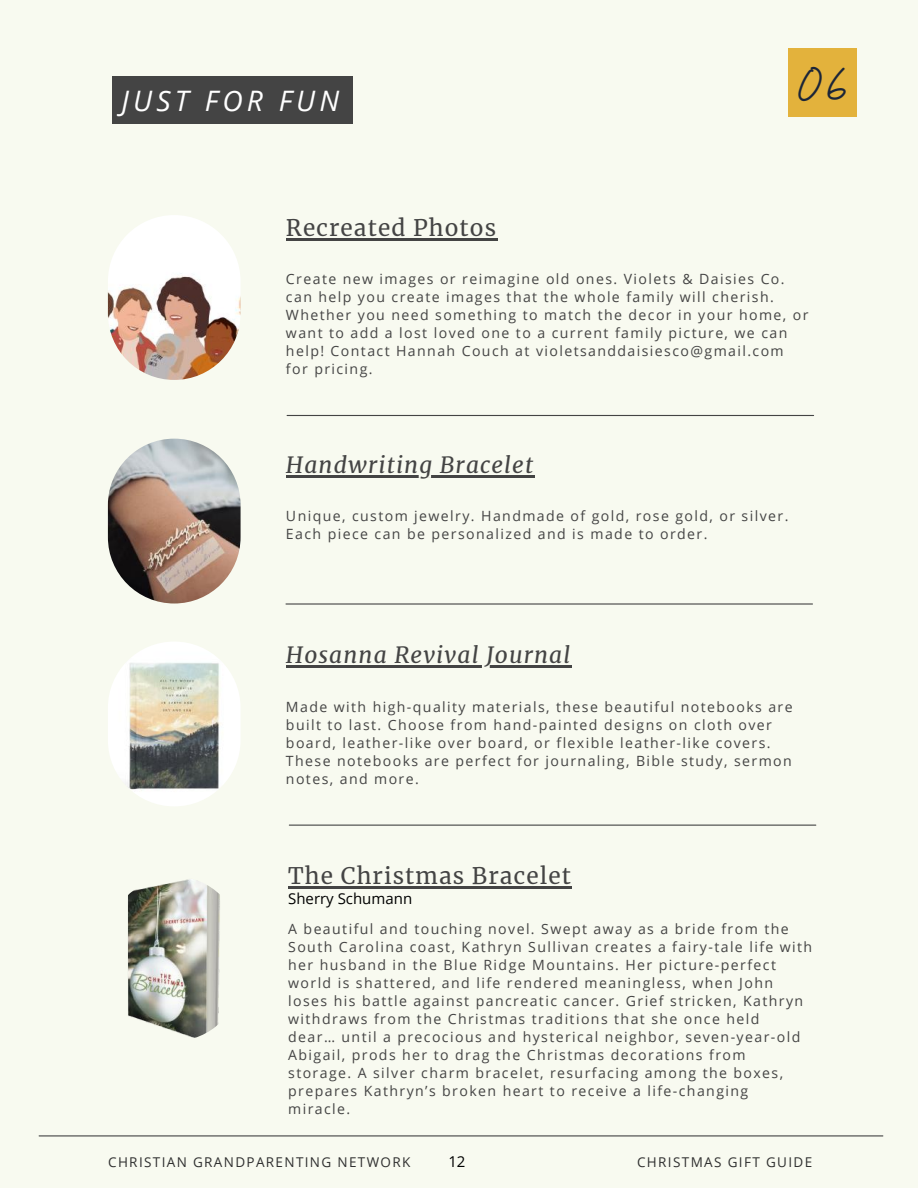
<style>
.page{position:relative;width:918px;height:1188px;background:#f8faf0}
.page>*{position:absolute;margin:0;border:0;box-sizing:border-box;transform-origin:0 0}
.t1{font:43.2px "Halimun";color:#1b2538}
.t2{font:italic 28.2px "Open Sans";letter-spacing:.15em;color:#fff}
.t3{font:italic 22.5px "Merriweather";letter-spacing:.05em;color:#444}
.t4{font:22.5px "Merriweather";letter-spacing:.05em;color:#444}
.t5{font:15px "Open Sans";color:#000}
.t6{font:14.1px/18px "Open Sans";letter-spacing:.1em;color:#444}
.t7{font:13.5px "Open Sans";letter-spacing:.1em;color:#303030}
</style>
<div class="page">
<div style="left:112px;top:76px;width:241px;height:48px;background:#444"></div>
<img style="left:108px;top:876px;width:132px;height:165px;border-radius:66px">
<img style="left:108px;top:439px;width:132px;height:165px;border-radius:66px">
<img style="left:108px;top:642px;width:132px;height:164px;border-radius:66px">
<hr style="left:289px;top:825px;width:527px;height:1px;background:#444">
<hr style="left:286px;top:603px;width:526px;height:2px;background:#444">
<hr style="left:287px;top:415px;width:527px;height:1px;background:#444">
<hr style="left:39px;top:1135px;width:844px;height:1px;background:#444">
<div style="left:788px;top:48px;width:69px;height:69px;background:#e3b23c"></div>
<img style="left:108px;top:215px;width:132px;height:165px;border-radius:66px">
<hr style="left:288px;top:886px;width:284px;height:3px;background:#444">
<hr style="left:286px;top:475px;width:248px;height:2px;background:#444">
<hr style="left:286px;top:665px;width:285px;height:2px;background:#444">
<hr style="left:286px;top:239px;width:211px;height:2px;background:#444">
<h2 class="t2" style="left:121px;top:81px;width:219px">JUST FOR FUN</h2>
<h3 class="t4" style="left:286px;top:214px;width:212px">Recreated Photos</h3>
<h1 class="t1" style="left:797px;top:61px;width:51px">06</h1>
<p class="t6" style="left:286px;top:270px;width:524px">Create new images or reimagine old ones. Violets &amp; Daisies Co. can help you create images that the whole family will cherish.<br>Whether you need something to match the decor in your home, or want to add a lost loved one to a current family picture, we can help! Contact Hannah Couch at violetsanddaisiesco@gmail.com for pricing.</p>
<h3 class="t3" style="left:286px;top:451px;width:249px">Handwriting Bracelet</h3>
<p class="t6" style="left:286px;top:506px;width:504px">Unique, custom jewelry. Handmade of gold, rose gold, or silver.<br>Each piece can be personalized and is made to order.</p>
<h3 class="t3" style="left:286px;top:641px;width:286px">Hosanna Revival Journal</h3>
<p class="t6" style="left:286px;top:697px;width:508px">Made with high-quality materials, these beautiful notebooks are built to last. Choose from hand-painted designs on cloth over board, leather-like over board, or flexible leather-like covers.<br>These notebooks are perfect for journaling, Bible study, sermon notes, and more.</p>
<h3 class="t4" style="left:288px;top:862px;width:284px">The Christmas Bracelet</h3>
<p class="t5" style="left:288px;top:888px;width:125px">Sherry Schumann</p>
<p class="t6" style="left:288px;top:919px;width:526px">A beautiful and touching novel. Swept away as a bride from the South Carolina coast, Kathryn Sullivan creates a fairy-tale life with her husband in the Blue Ridge Mountains. Her picture-perfect world is shattered, and life rendered meaningless, when John loses his battle against pancreatic cancer. Grief stricken, Kathryn withdraws from the Christmas traditions that she once held<br>dear… until a precocious and hysterical neighbor, seven-year-old Abigail, prods her to drag the Christmas decorations from<br>storage. A silver charm bracelet, resurfacing among the boxes, prepares Kathryn’s broken heart to receive a life-changing miracle.</p>
<p class="t5" style="left:448px;top:1151px;width:19px">12</p>
<p class="t7" style="left:108px;top:1153px;width:304px">CHRISTIAN GRANDPARENTING NETWORK</p>
<p class="t7" style="left:637px;top:1153px;width:177px">CHRISTMAS GIFT GUIDE</p>
</div>
